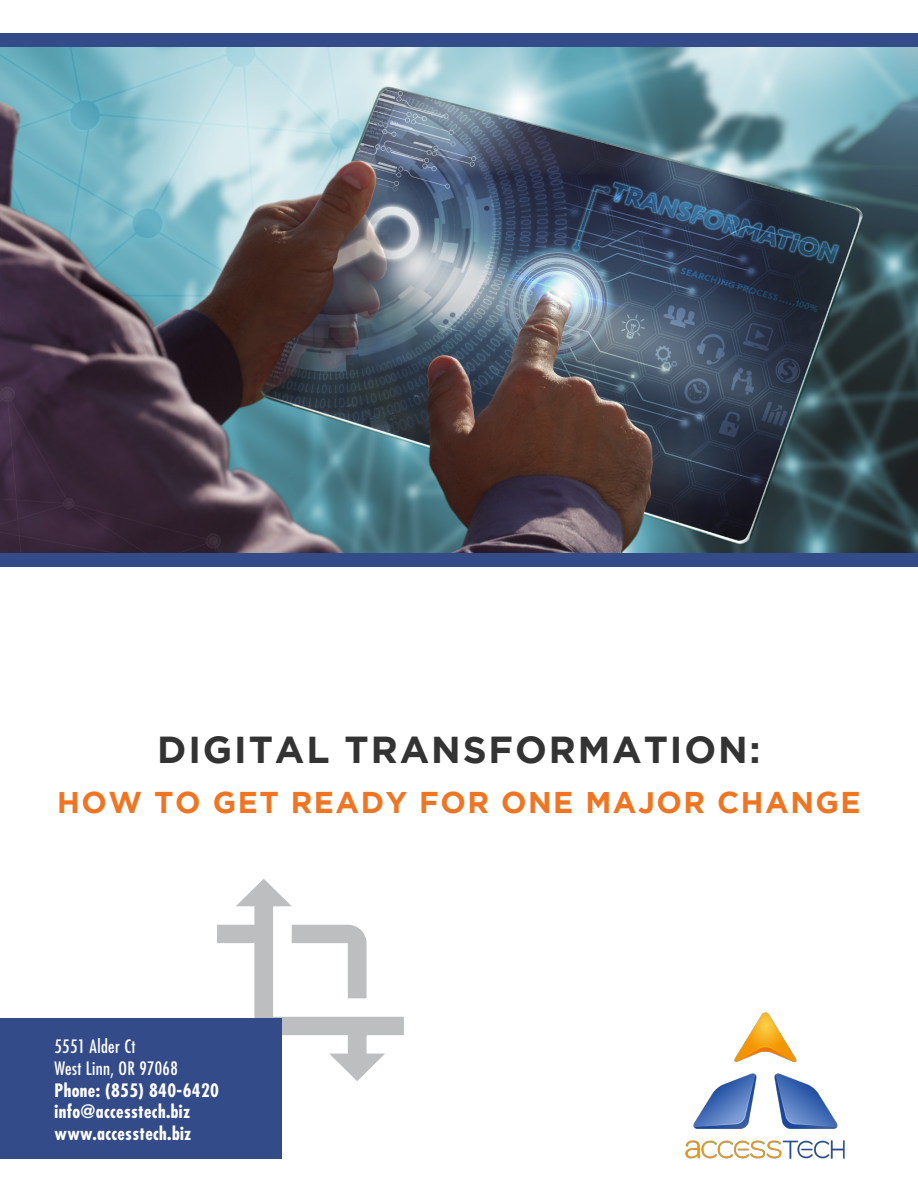
<style>
.page{position:relative;width:918px;height:1188px;background:#fff}
.page>*{position:absolute;margin:0;border:0;box-sizing:border-box;transform-origin:0 0}
.t1{font:700 37.5px "Gotham";letter-spacing:.05em;color:#333}
.t2{font:700 30px "Gotham";letter-spacing:.05em;color:#f07522}
.t3{font:700 condensed 18px/21.6px "Futura Std";letter-spacing:.02em;color:#fff}
.t4{font:condensed 18px/21.6px "Futura Std";letter-spacing:.02em;color:#fff}
</style>
<div class="page">
<div style="left:0;top:33px;width:918px;height:534px;background:#334b89"></div>
<svg style="left:217px;top:879px;width:187px;height:202px"></svg>
<img style="left:0;top:48px;width:918px;height:505px">
<div style="left:0;top:1018px;width:281px;height:141px;background:#334b89"></div>
<img style="left:685px;top:1012px;width:160px;height:147px">
<h1 class="t1" style="left:157px;top:729px;width:605px">DIGITAL TRANSFORMATION:</h1>
<h2 class="t2" style="left:57px;top:785px;width:805px">HOW TO GET READY FOR ONE MAJOR CHANGE</h2>
<p class="t4" style="left:55px;top:1036px;width:125px">5551 Alder Ct<br>West Linn, OR 97068</p>
<p class="t3" style="left:55px;top:1079px;width:166px">Phone: (855) 840-6420 info@accesstech.biz www.accesstech.biz</p>
</div>
